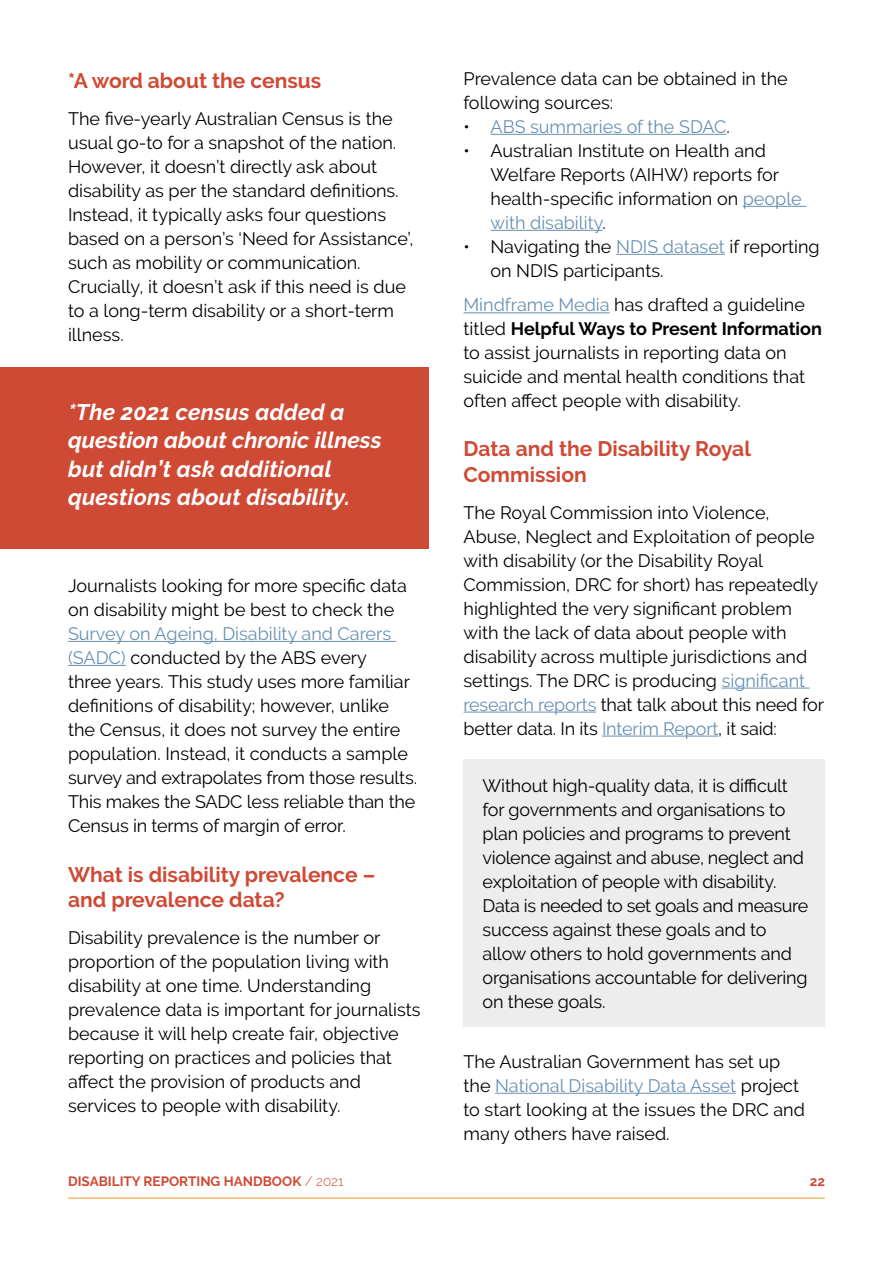
<style>
.page{position:relative;width:893px;height:1263px;background:#fff}
.page>*{position:absolute;margin:0;border:0;box-sizing:border-box;transform-origin:0 0}
.t1{font:italic 700 22.5px/28.5px "Raleway";letter-spacing:.01em;color:#fff}
.t2{font:700 21px/25.5px "Raleway";color:#cf4a35}
.t3{font:18px/24px "Raleway";color:#000}
.t4{font:18px "Raleway";color:#6890b2}
.t5{font:700 13.5px "Raleway";color:#cf4a35}
.s1{color:#6890b2}
.s2{color:#000}
.s3{font-weight:700}
.s4{font-weight:300}
</style>
<div class="page">
<div style="left:0;top:367px;width:429px;height:182px;background:#cf4a35"></div>
<hr style="left:68px;top:641px;width:328px;height:1px;background:#6890b2">
<hr style="left:68px;top:665px;width:58px;height:1px;background:#6890b2">
<hr style="left:490px;top:134px;width:236px;height:1px;background:#6890b2">
<hr style="left:743px;top:206px;width:63px;height:1px;background:#6890b2">
<hr style="left:490px;top:230px;width:113px;height:1px;background:#6890b2">
<hr style="left:616px;top:254px;width:109px;height:1px;background:#6890b2">
<hr style="left:463px;top:312px;width:147px;height:1px;background:#6890b2">
<hr style="left:722px;top:688px;width:88px;height:1px;background:#6890b2">
<hr style="left:463px;top:712px;width:133px;height:1px;background:#6890b2">
<hr style="left:602px;top:736px;width:116px;height:1px;background:#6890b2">
<hr style="left:495px;top:1093px;width:241px;height:1px;background:#6890b2">
<div style="left:463px;top:760px;width:362px;height:267px;background:#ededed"></div>
<hr style="left:68px;top:1198px;width:757px;height:1px;background:#f39a2e">
<p class="t2" style="left:68px;top:68px;width:255px">*A word about the census</p>
<p class="t3" style="left:68px;top:106px;width:347px">The five-yearly Australian Census is the usual go-to for a snapshot of the nation.<br>However, it doesn’t directly ask about disability as per the standard definitions.<br>Instead, it typically asks four questions based on a person’s ‘Need for Assistance’, such as mobility or communication.<br>Crucially, it doesn’t ask if this need is due to a long-term disability or a short-term illness.</p>
<p class="t1" style="left:68px;top:398px;width:315px">*The 2021 census added a question about chronic illness but didn’t ask additional questions about disability.</p>
<p class="t3" style="left:68px;top:574px;width:340px">Journalists looking for more specific data on disability might be best to check the</p>
<p class="t3" style="left:68px;top:622px;width:351px"><span class="s1">Survey on Ageing, Disability and Carers (SADC)</span> conducted by the ABS every<br>three years. This study uses more familiar definitions of disability; however, unlike the Census, it does not survey the entire population. Instead, it conducts a sample survey and extrapolates from those results.<br>This makes the SADC less reliable than the Census in terms of margin of error.</p>
<p class="t2" style="left:68px;top:861px;width:309px">What is disability prevalence – and prevalence data?</p>
<p class="t3" style="left:68px;top:925px;width:354px">Disability prevalence is the number or proportion of the population living with disability at one time. Understanding prevalence data is important for journalists because it will help create fair, objective reporting on practices and policies that affect the provision of products and services to people with disability.</p>
<p class="t3" style="left:463px;top:67px;width:326px">Prevalence data can be obtained in the following sources:</p>
<p class="t4" style="left:463px;top:116px;width:268px"><span class="s2">•</span> ABS summaries of the SDAC<span class="s2">.</span></p>
<p class="t3" style="left:490px;top:139px;width:313px;text-indent:-27px">• Australian Institute on Health and<br>Welfare Reports (AIHW) reports for health-specific information on <span class="s1">people with disability</span>.</p>
<p class="t3" style="left:490px;top:235px;width:331px;text-indent:-27px">• Navigating the <span class="s1">NDIS dataset</span> if reporting on NDIS participants.</p>
<p class="t3" style="left:463px;top:293px;width:360px"><span class="s1">Mindframe Media</span> has drafted a guideline titled <span class="s3">Helpful Ways to Present Information </span>to assist journalists in reporting data on suicide and mental health conditions that often affect people with disability.</p>
<p class="t2" style="left:463px;top:436px;width:289px">Data and the Disability Royal<br>Commission</p>
<p class="t3" style="left:463px;top:500px;width:362px">The Royal Commission into Violence, Abuse, Neglect and Exploitation of people with disability (or the Disability Royal Commission, DRC for short) has repeatedly highlighted the very significant problem with the lack of data about people with disability across multiple jurisdictions and settings. The DRC is producing <span class="s1">significant research reports</span> that talk about this need for better data. In its <span class="s1">Interim Report</span>, it said:</p>
<p class="t3" style="left:483px;top:773px;width:327px">Without high-quality data, it is difficult for governments and organisations to plan policies and programs to prevent violence against and abuse, neglect and exploitation of people with disability.<br>Data is needed to set goals and measure success against these goals and to allow others to hold governments and organisations accountable for delivering on these goals.</p>
<p class="t3" style="left:463px;top:1049px;width:343px">The Australian Government has set up the <span class="s1">National Disability Data Asset</span> project to start looking at the issues the DRC and many others have raised.</p>
<p class="t5" style="left:68px;top:1174px;width:277px">DISABILITY REPORTING HANDBOOK <span class="s4">/ 2021</span></p>
<p class="t5" style="left:810px;top:1174px;width:17px">22</p>
</div>
